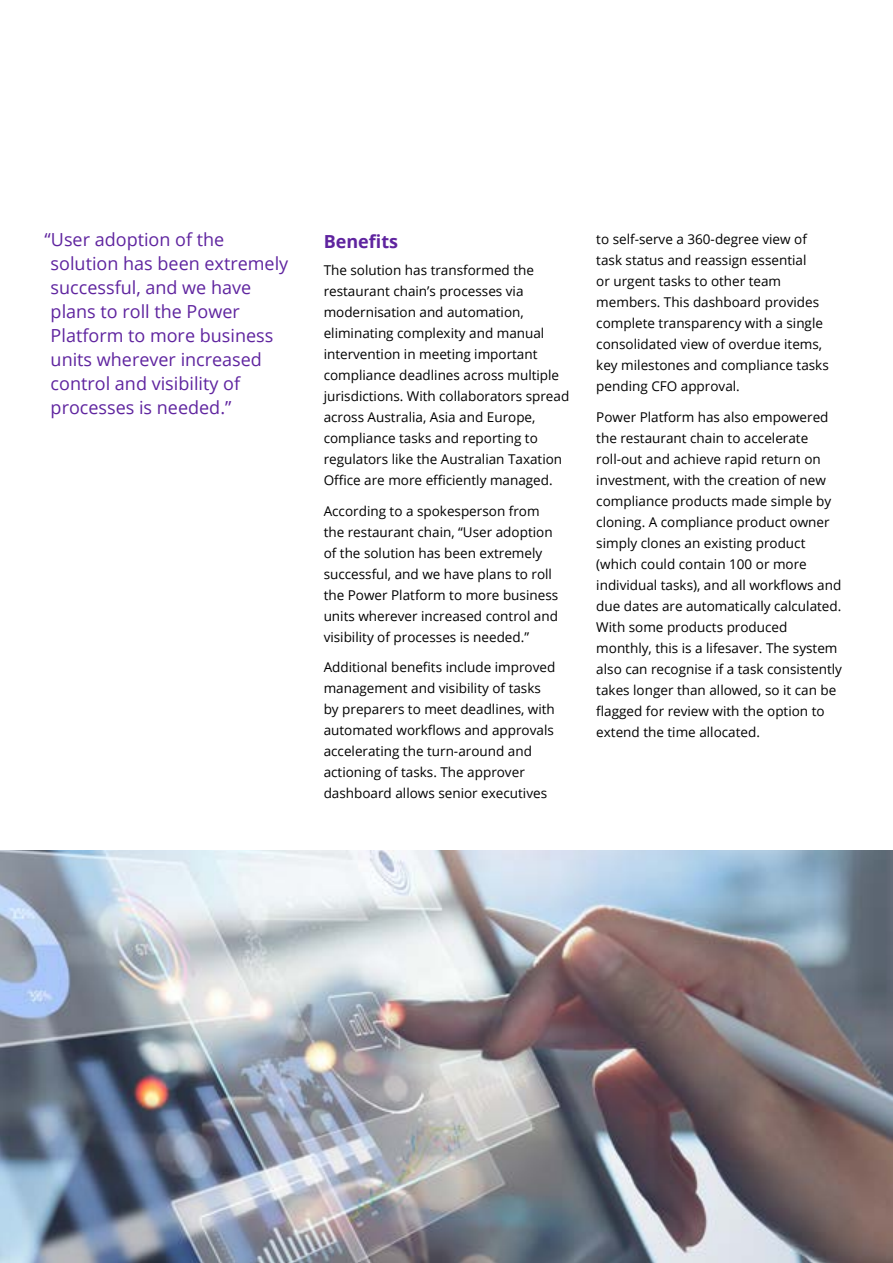
<style>
.page{position:relative;width:893px;height:1263px;background:#fff}
.page>*{position:absolute;margin:0;border:0;box-sizing:border-box;transform-origin:0 0}
.t1{font:18px/24px "Open Sans";color:#5f249f}
.t2{font:700 18px "Open Sans";color:#5f249f}
.t3{font:13.5px/21px "Open Sans";color:#000}
</style>
<div class="page">
<img style="left:0;top:850px;width:893px;height:413px">
<h1 class="t1" style="left:51px;top:227px;width:239px;text-indent:-6px">“User adoption of the solution has been extremely successful, and we have plans to roll the Power<br>Platform to more business units wherever increased control and visibility of processes is needed.”</h1>
<h1 class="t2" style="left:324px;top:228px;width:76px">Benefits</h1>
<p class="t3" style="left:324px;top:259px;width:247px">The solution has transformed the restaurant chain’s processes via modernisation and automation, eliminating complexity and manual intervention in meeting important compliance deadlines across multiple jurisdictions. With collaborators spread across Australia, Asia and Europe, compliance tasks and reporting to regulators like the Australian Taxation Office are more efficiently managed.</p>
<p class="t3" style="left:324px;top:500px;width:236px">According to a spokesperson from the restaurant chain, “User adoption of the solution has been extremely successful, and we have plans to roll the Power Platform to more business units wherever increased control and visibility of processes is needed.”</p>
<p class="t3" style="left:324px;top:656px;width:233px">Additional benefits include improved management and visibility of tasks by preparers to meet deadlines, with automated workflows and approvals accelerating the turn-around and actioning of tasks. The approver dashboard allows senior executives</p>
<p class="t3" style="left:596px;top:229px;width:234px">to self-serve a 360-degree view of task status and reassign essential<br>or urgent tasks to other team members. This dashboard provides complete transparency with a single consolidated view of overdue items, key milestones and compliance tasks pending CFO approval.</p>
<p class="t3" style="left:596px;top:406px;width:247px">Power Platform has also empowered the restaurant chain to accelerate roll-out and achieve rapid return on investment, with the creation of new compliance products made simple by cloning. A compliance product owner simply clones an existing product (which could contain 100 or more individual tasks), and all workflows and due dates are automatically calculated.<br>With some products produced monthly, this is a lifesaver. The system also can recognise if a task consistently takes longer than allowed, so it can be flagged for review with the option to extend the time allocated.</p>
</div>
